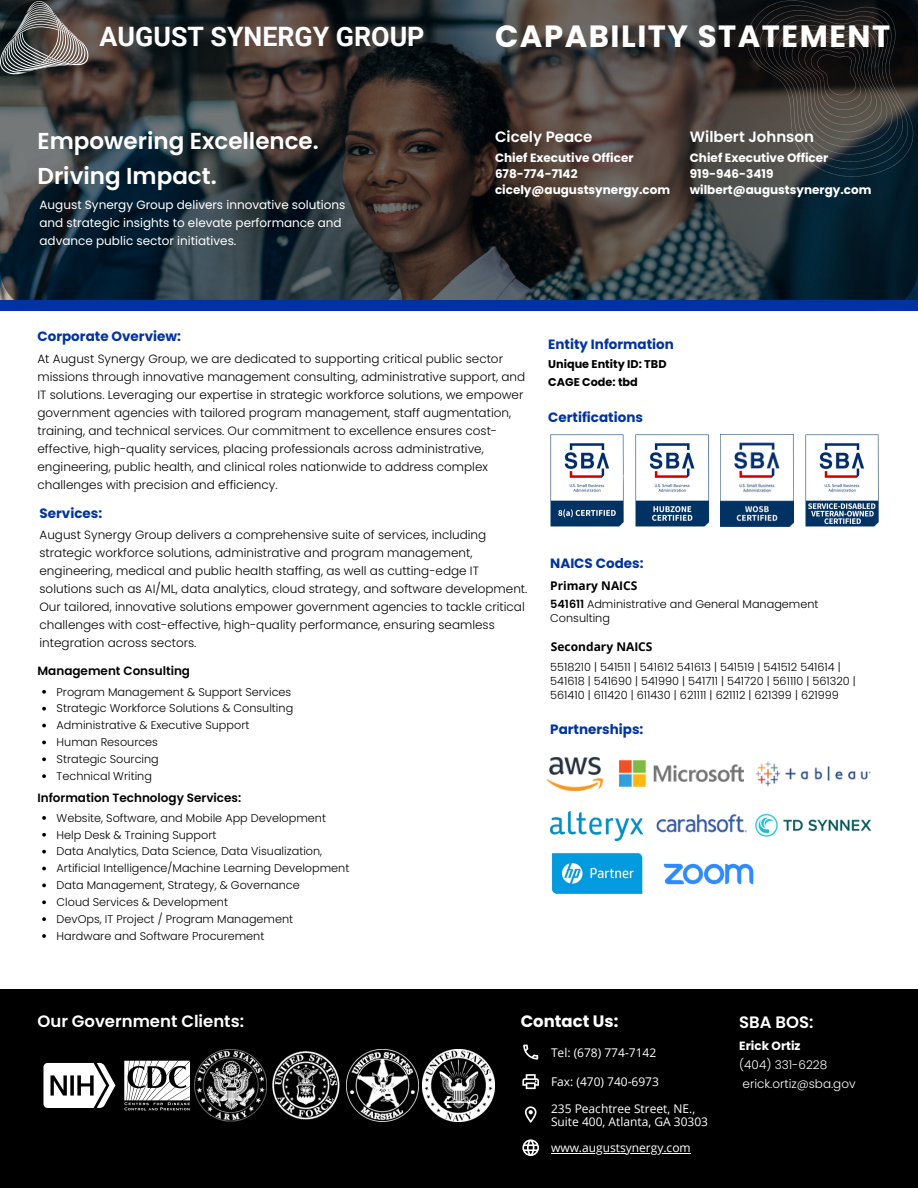
<style>
.page{position:relative;width:918px;height:1188px;background:#fff}
.page>*{position:absolute;margin:0;border:0;box-sizing:border-box;transform-origin:0 0}
.t1{font:700 30.75px "Poppins";letter-spacing:.05em;color:#fff}
.t2{font:700 26.7px "Roboto";color:#fff}
.t3{font:600 23.1px/34.5px "Poppins";color:#fff}
.t4{font:600 16.5px "Poppins";color:#fff}
.t5{font:700 16.5px "Poppins";color:#fff}
.t6{font:600 15px "Poppins";color:#fff}
.t7{font:700 13.5px "Poppins";color:#0033a1}
.t8{font:300 12px/18px "Poppins";color:#000}
.t9{font:700 12px/16px "Poppins";color:#fff}
.t10{font:12px/18px "Poppins";color:#fff}
.t11{font:12px/13px "Open Sans";color:#fff}
.t12{font:600 12px "Poppins";color:#000}
.t13{font:300 12px "Poppins";color:#fff}
.t14{font:700 12px "Open Sans";color:#000}
.t15{font:300 11.25px/14.1px "Poppins";color:#000}
.t16{font:700 11.25px "Poppins";color:#000}
.s1{font-weight:600}
</style>
<div class="page">
<div style="left:0;top:990px;width:918px;height:198px;background:#000"></div>
<svg style="left:523px;top:1045px;width:15px;height:15px"></svg>
<svg style="left:522px;top:1074px;width:17px;height:15px"></svg>
<svg style="left:525px;top:1106px;width:12px;height:17px"></svg>
<svg style="left:522px;top:1139px;width:17px;height:17px"></svg>
<hr style="left:551px;top:1153px;width:140px;height:1px;background:#fff">
<img style="left:550px;top:811px;width:92px;height:29px">
<img style="left:656px;top:815px;width:91px;height:18px">
<img style="left:546px;top:757px;width:58px;height:34px">
<img style="left:619px;top:760px;width:124px;height:55px">
<img style="left:756px;top:761px;width:115px;height:26px">
<img style="left:756px;top:813px;width:116px;height:24px">
<img style="left:551px;top:852px;width:92px;height:42px">
<img style="left:663px;top:863px;width:91px;height:22px">
<svg style="left:43px;top:1063px;width:72px;height:45px"></svg>
<svg style="left:124px;top:1061px;width:65px;height:49px"></svg>
<img style="left:346px;top:1050px;width:72px;height:72px">
<img style="left:272px;top:1051px;width:68px;height:69px">
<img style="left:194px;top:1050px;width:72px;height:72px">
<img style="left:423px;top:1050px;width:72px;height:72px">
<svg style="left:0;top:0;width:918px;height:301px;background:#323537"></svg>
<div style="left:0;top:301px;width:918px;height:10px;background:#0033a1"></div>
<svg style="left:0;top:1px;width:89px;height:73px;background:#5f5c5a"></svg>
<svg style="left:746px;top:0;width:169px;height:179px;background:#2d2e2d"></svg>
<img style="left:550px;top:434px;width:74px;height:93px">
<img style="left:635px;top:434px;width:75px;height:93px">
<img style="left:721px;top:434px;width:73px;height:93px">
<img style="left:805px;top:434px;width:73px;height:93px">
<svg style="left:42px;top:690px;width:4px;height:4px"></svg>
<svg style="left:42px;top:707px;width:4px;height:4px"></svg>
<svg style="left:42px;top:724px;width:4px;height:3px"></svg>
<svg style="left:42px;top:741px;width:4px;height:3px"></svg>
<svg style="left:42px;top:757px;width:4px;height:4px"></svg>
<svg style="left:42px;top:774px;width:4px;height:4px"></svg>
<svg style="left:42px;top:816px;width:4px;height:4px"></svg>
<svg style="left:42px;top:833px;width:4px;height:4px"></svg>
<svg style="left:42px;top:850px;width:4px;height:4px"></svg>
<svg style="left:42px;top:867px;width:4px;height:3px"></svg>
<svg style="left:42px;top:884px;width:4px;height:3px"></svg>
<svg style="left:42px;top:900px;width:4px;height:4px"></svg>
<svg style="left:42px;top:917px;width:4px;height:4px"></svg>
<svg style="left:42px;top:934px;width:4px;height:4px"></svg>
<h3 class="t2" style="left:100px;top:21px;width:326px">AUGUST SYNERGY GROUP</h3>
<h5 class="t1" style="left:495px;top:15px;width:397px">CAPABILITY STATEMENT</h5>
<p class="t3" style="left:37px;top:124px;width:283px">Empowering Excellence.<br>Driving Impact.</p>
<p class="t10" style="left:40px;top:196px;width:307px">August Synergy Group delivers innovative solutions and strategic insights to elevate performance and advance public sector initiatives.</p>
<p class="t6" style="left:495px;top:126px;width:99px">Cicely Peace</p>
<h6 class="t9" style="left:495px;top:150px;width:140px">Chief Executive Officer</h6>
<h6 class="t9" style="left:495px;top:166px;width:177px">678-774-7142 cicely@augustsynergy.com</h6>
<p class="t6" style="left:690px;top:126px;width:126px">Wilbert Johnson</p>
<p class="t9" style="left:690px;top:150px;width:140px">Chief Executive Officer</p>
<p class="t9" style="left:690px;top:166px;width:183px">919-946-3419 wilbert@augustsynergy.com</p>
<p class="t7" style="left:37px;top:327px;width:145px">Corporate Overview:</p>
<h6 class="t8" style="left:37px;top:349px;width:489px">At August Synergy Group, we are dedicated to supporting critical public sector missions through innovative management consulting, administrative support, and IT solutions. Leveraging our expertise in strategic workforce solutions, we empower government agencies with tailored program management, staff augmentation, training, and technical services. Our commitment to excellence ensures cost&shy;effective, high-quality services, placing professionals across administrative, engineering, public health, and clinical roles nationwide to address complex challenges with precision and efficiency.</h6>
<p class="t7" style="left:40px;top:504px;width:64px">Services:</p>
<p class="t7" style="left:548px;top:335px;width:127px">Entity Information</p>
<p class="t16" style="left:548px;top:357px;width:120px">Unique Entity ID: TBD</p>
<p class="t16" style="left:548px;top:374px;width:91px">CAGE Code: tbd</p>
<h5 class="t7" style="left:548px;top:408px;width:96px">Certifications</h5>
<p class="t8" style="left:40px;top:526px;width:489px">August Synergy Group delivers a comprehensive suite of services, including strategic workforce solutions, administrative and program management, engineering, medical and public health staffing, as well as cutting-edge IT solutions such as AI/ML, data analytics, cloud strategy, and software development.<br>Our tailored, innovative solutions empower government agencies to tackle critical challenges with cost-effective, high-quality performance, ensuring seamless integration across sectors.</p>
<p class="t12" style="left:37px;top:663px;width:154px">Management Consulting</p>
<p class="t15" style="left:57px;top:685px;width:236px">Program Management &amp; Support Services</p>
<h6 class="t15" style="left:57px;top:701px;width:238px">Strategic Workforce Solutions &amp; Consulting</h6>
<p class="t15" style="left:57px;top:718px;width:194px">Administrative &amp; Executive Support</p>
<p class="t15" style="left:57px;top:735px;width:103px">Human Resources</p>
<p class="t15" style="left:57px;top:752px;width:104px">Strategic Sourcing</p>
<p class="t15" style="left:57px;top:769px;width:97px">Technical Writing</p>
<p class="t12" style="left:37px;top:789px;width:205px">Information Technology Services:</p>
<p class="t15" style="left:57px;top:811px;width:271px">Website, Software, and Mobile App Development</p>
<p class="t15" style="left:57px;top:828px;width:161px">Help Desk &amp; Training Support</p>
<h6 class="t15" style="left:57px;top:844px;width:267px">Data Analytics, Data Science, Data Visualization,</h6>
<p class="t15" style="left:57px;top:861px;width:294px">Artificial Intelligence/Machine Learning Development</p>
<p class="t15" style="left:57px;top:878px;width:245px">Data Management, Strategy, &amp; Governance</p>
<p class="t15" style="left:57px;top:895px;width:173px">Cloud Services &amp; Development</p>
<p class="t15" style="left:57px;top:912px;width:238px">DevOps, IT Project / Program Management</p>
<p class="t15" style="left:57px;top:929px;width:209px">Hardware and Software Procurement</p>
<p class="t7" style="left:550px;top:554px;width:95px">NAICS Codes:</p>
<p class="t14" style="left:550px;top:577px;width:89px">Primary NAICS</p>
<p class="t15" style="left:550px;top:597px;width:270px"><span class="s1">541611</span> Administrative and General Management<br>Consulting</p>
<p class="t14" style="left:551px;top:638px;width:103px">Secondary NAICS</p>
<p class="t15" style="left:550px;top:660px;width:307px">5518210 | 541511 | 541612 541613 | 541519 | 541512 541614 |<br>541618 | 541690 | 541990 | 541711 | 541720 | 561110 | 561320 |<br>561410 | 611420 | 611430 | 621111 | 621112 | 621399 | 621999</p>
<p class="t7" style="left:550px;top:719px;width:95px">Partnerships:</p>
<p class="t4" style="left:37px;top:1010px;width:208px">Our Government Clients:</p>
<p class="t5" style="left:521px;top:1010px;width:99px">Contact Us:</p>
<p class="t11" style="left:551px;top:1045px;width:107px">Tel: (678) 774-7142</p>
<p class="t11" style="left:551px;top:1075px;width:109px">Fax: (470) 740-6973</p>
<h2 class="t11" style="left:551px;top:1102px;width:159px">235 Peachtree Street, NE.,<br>Suite 400, Atlanta, GA 30303</h2>
<h1 class="t11" style="left:551px;top:1141px;width:141px">www.augustsynergy.com</h1>
<p class="t4" style="left:739px;top:1010px;width:76px">SBA BOS:</p>
<p class="t9" style="left:739px;top:1038px;width:63px">Erick Ortiz</p>
<h6 class="t13" style="left:739px;top:1057px;width:90px">(404) 331-6228</h6>
<p class="t13" style="left:743px;top:1076px;width:115px">erick.ortiz@sba.gov</p>
</div>
